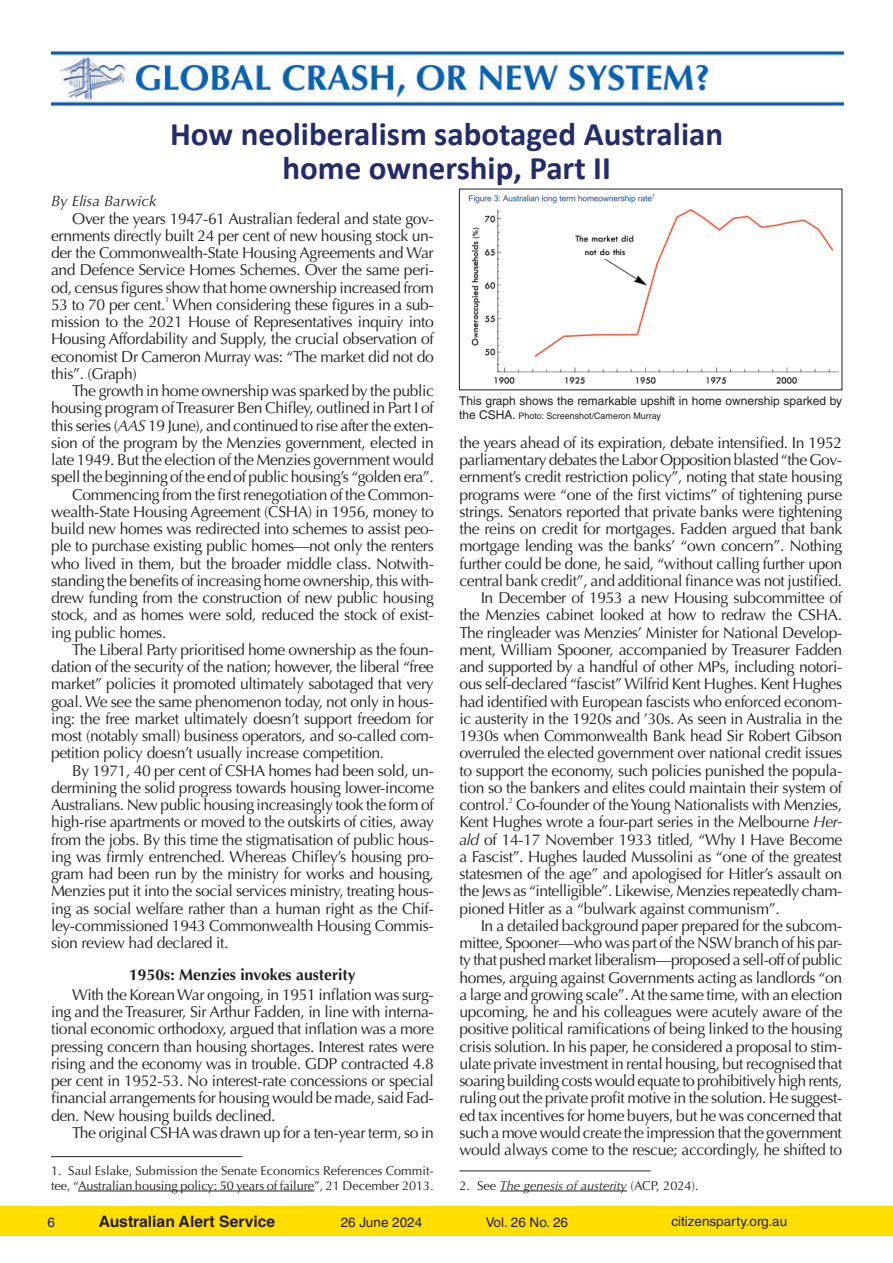
<style>
.page{position:relative;width:893px;height:1263px;background:#fff}
.page>*{position:absolute;margin:0;border:0;box-sizing:border-box;transform-origin:0 0}
.t1{font:700 33px/34.5px "Calibri";color:#232c6a;text-align:center}
.t2{font:15.75px/17.2px "Optima LT Std";letter-spacing:-.025em;color:#231f20;text-align:justify}
.t3{font:700 15.75px "Optima LT Std";color:#231f20}
.t4{font:700 15.75px "Helvetica LT Std";color:#231f20}
.t5{font:italic 15px "Optima LT Std";color:#231f20}
.t6{font:13.5px "Helvetica LT Std";color:#231f20}
.t7{font:12.75px/14.2px "Optima LT Std";color:#231f20}
.t8{font:italic 12.75px "Optima LT Std";color:#231f20}
.t9{font:12px "Helvetica LT Std";color:#231f20}
.t10{font:9px "Helvetica LT Std";color:#231f20}
.t11{font:7.5px "Optima LT Std";color:#231f20}
.s1{font-style:italic}
.s2{font-size:12px}
.s3{font-style:normal}
</style>
<div class="page">
<div style="left:0;top:1206px;width:893px;height:30px;background:#ffde00"></div>
<img style="left:51px;top:51px;width:792px;height:55px">
<hr style="left:51px;top:1156px;width:191px;height:1px;background:#231f20">
<hr style="left:78px;top:1190px;width:236px;height:1px;background:#231f20">
<hr style="left:459px;top:1170px;width:192px;height:1px;background:#231f20">
<hr style="left:500px;top:1190px;width:127px;height:1px;background:#231f20">
<img style="left:468px;top:194px;width:372px;height:190px">
<h1 class="t1" style="left:170px;top:116px;width:555px">How neoliberalism sabotaged Australian home ownership, Part II</h1>
<p class="t5" style="left:51px;top:192px;width:107px">By Elisa Barwick</p>
<p class="t2" style="left:51px;top:210px;width:384px;text-indent:21px">Over the years 1947-61 Australian federal and state gov&shy;ernments directly built 24 per cent of new housing stock un&shy;der the Commonwealth-State Housing Agreements and War and Defence Service Homes Schemes. Over the same peri&shy;od, census figures show that home ownership increased from 53 to 70 per cent.</p>
<p class="t11" style="left:165px;top:295px;width:6px">1</p>
<p class="t2" style="left:51px;top:296px;width:384px;text-indent:122px">When considering these figures in a sub&shy;mission to the 2021 House of Representatives inquiry into Housing Affordability and Supply, the crucial observation of economist Dr Cameron Murray was: “The market did not do this”. (Graph)</p>
<p class="t2" style="left:72px;top:382px;width:363px">The growth in home ownership was sparked by the public</p>
<p class="t2" style="left:51px;top:400px;width:384px">housing program of Treasurer Ben Chifley, outlined in Part I of</p>
<p class="t2" style="left:51px;top:417px;width:384px">this series (<span class="s1">AAS</span> 19 June), and continued to rise after the exten-</p>
<p class="t2" style="left:51px;top:434px;width:384px">sion of the program by the Menzies government, elected in</p>
<p class="t2" style="left:51px;top:451px;width:384px">late 1949. But the election of the Menzies government would</p>
<p class="t2" style="left:51px;top:469px;width:384px">spell the beginning of the end of public housing’s “golden era”.</p>
<p class="t2" style="left:72px;top:486px;width:363px">Commencing from the first renegotiation of the Common-</p>
<p class="t2" style="left:51px;top:503px;width:384px">wealth-State Housing Agreement (CSHA) in 1956, money to</p>
<p class="t2" style="left:51px;top:520px;width:384px">build new homes was redirected into schemes to assist peo-</p>
<p class="t2" style="left:51px;top:537px;width:384px">ple to purchase existing public homes—not only the renters</p>
<p class="t2" style="left:51px;top:555px;width:384px">who lived in them, but the broader middle class. Notwith-</p>
<p class="t2" style="left:51px;top:572px;width:384px">standing the benefits of increasing home ownership, this with-</p>
<p class="t2" style="left:51px;top:589px;width:384px">drew funding from the construction of new public housing</p>
<p class="t2" style="left:51px;top:606px;width:384px">stock, and as homes were sold, reduced the stock of exist-</p>
<p class="t2" style="left:51px;top:624px;width:117px">ing public homes.</p>
<p class="t2" style="left:72px;top:641px;width:363px">The Liberal Party prioritised home ownership as the foun-</p>
<p class="t2" style="left:51px;top:658px;width:384px">dation of the security of the nation; however, the liberal “free</p>
<p class="t2" style="left:51px;top:675px;width:384px">market” policies it promoted ultimately sabotaged that very</p>
<p class="t2" style="left:51px;top:693px;width:384px">goal. We see the same phenomenon today, not only in hous-</p>
<p class="t2" style="left:51px;top:710px;width:384px">ing: the free market ultimately doesn’t support freedom for</p>
<p class="t2" style="left:51px;top:727px;width:384px">most (notably small) business operators, and so-called com-</p>
<p class="t2" style="left:51px;top:744px;width:335px">petition policy doesn’t usually increase competition.</p>
<p class="t2" style="left:72px;top:762px;width:363px">By 1971, 40 per cent of CSHA homes had been sold, un-</p>
<p class="t2" style="left:51px;top:779px;width:384px">dermining the solid progress towards housing lower-income</p>
<p class="t2" style="left:51px;top:796px;width:384px">Australians. New public housing increasingly took the form of</p>
<p class="t2" style="left:51px;top:813px;width:384px">high-rise apartments or moved to the outskirts of cities, away</p>
<p class="t2" style="left:51px;top:831px;width:384px">from the jobs. By this time the stigmatisation of public hous-</p>
<p class="t2" style="left:51px;top:848px;width:384px">ing was firmly entrenched. Whereas Chifley’s housing pro-</p>
<p class="t2" style="left:51px;top:865px;width:384px">gram had been run by the ministry for works and housing,</p>
<p class="t2" style="left:51px;top:882px;width:384px">Menzies put it into the social services ministry, treating hous-</p>
<p class="t2" style="left:51px;top:900px;width:384px">ing as social welfare rather than a human right as the Chif-</p>
<p class="t2" style="left:51px;top:917px;width:384px">ley-commissioned 1943 Commonwealth Housing Commis-</p>
<p class="t2" style="left:51px;top:934px;width:179px">sion review had declared it.</p>
<p class="t3" style="left:129px;top:965px;width:228px">1950s: Menzies invokes austerity</p>
<p class="t2" style="left:51px;top:986px;width:384px;text-indent:21px">With the Korean War ongoing, in 1951 inflation was surg&shy;ing and the Treasurer, Sir Arthur Fadden, in line with interna&shy;tional economic orthodoxy, argued that inflation was a more pressing concern than housing shortages. Interest rates were rising and the economy was in trouble. GDP contracted 4.8 per cent in 1952-53. No interest-rate concessions or special financial arrangements for housing would be made, said Fad&shy;den. New housing builds declined.</p>
<p class="t2" style="left:72px;top:1124px;width:363px">The original CSHA was drawn up for a ten-year term, so in</p>
<p class="t7" style="left:51px;top:1164px;width:384px">1. Saul Eslake, Submission the Senate Economics References Commit&shy;tee, “Australian housing policy: 50 years of failure”, 21 December 2013.</p>
<p class="t9" style="left:459px;top:393px;width:384px">This graph shows the remarkable upshift in home ownership sparked by</p>
<p class="t10" style="left:459px;top:411px;width:203px"><span class="s2">the CSHA.</span> Photo: Screenshot/Cameron Murray</p>
<p class="t2" style="left:459px;top:434px;width:384px;text-align:right">the years ahead of its expiration, debate intensified. In 1952 parliamentary debates the Labor Opposition blasted “the Gov&shy;ernment’s credit restriction policy”, noting that state housing programs were “one of the first victims” of tightening purse strings. Senators reported that private banks were tightening the reins on credit for mortgages. Fadden argued that bank mortgage lending was the banks’ “own concern”. Nothing further could be done, he said, “without calling further upon central bank credit”, and additional finance was not justified.<br>In December of 1953 a new Housing subcommittee of the Menzies cabinet looked at how to redraw the CSHA.<br>The ringleader was Menzies’ Minister for National Develop&shy;ment, William Spooner, accompanied by Treasurer Fadden and supported by a handful of other MPs, including notori&shy;ous self-declared “fascist” Wilfrid Kent Hughes. Kent Hughes had identified with European fascists who enforced econom&shy;ic austerity in the 1920s and ’30s. As seen in Australia in the 1930s when Commonwealth Bank head Sir Robert Gibson overruled the elected government over national credit issues to support the economy, such policies punished the popula&shy;tion so the bankers and elites could maintain their system of control. Co-founder of the Young Nationalists with Menzies,</p>
<p class="t11" style="left:509px;top:796px;width:6px">2</p>
<p class="t2" style="left:459px;top:814px;width:385px">Kent Hughes wrote a four-part series in the Melbourne <span class="s1">Her&shy;ald</span> of 14-17 November 1933 titled, “Why I Have Become a Fascist”. Hughes lauded Mussolini as “one of the greatest statesmen of the age” and apologised for Hitler’s assault on the Jews as “intelligible”. Likewise, Menzies repeatedly cham&shy;pioned Hitler as a “bulwark against communism”.</p>
<p class="t2" style="left:459px;top:917px;width:385px;text-indent:21px">In a detailed background paper prepared for the subcom&shy;mittee, Spooner—who was part of the NSW branch of his par&shy;ty that pushed market liberalism—proposed a sell-off of public homes, arguing against Governments acting as landlords “on a large and growing scale”. At the same time, with an election upcoming, he and his colleagues were acutely aware of the positive political ramifications of being linked to the housing crisis solution. In his paper, he considered a proposal to stim&shy;ulate private investment in rental housing, but recognised that soaring building costs would equate to prohibitively high rents, ruling out the private profit motive in the solution. He suggest&shy;ed tax incentives for home buyers, but he was concerned that such a move would create the impression that the government would always come to the rescue; accordingly, he shifted to</p>
<p class="t8" style="left:459px;top:1178px;width:241px"><span class="s3">2. See</span> The genesis of austerity <span class="s3">(ACP, 2024).</span></p>
<p class="t6" style="left:48px;top:1214px;width:9px">6</p>
<p class="t4" style="left:99px;top:1212px;width:178px">Australian Alert Service</p>
<p class="t6" style="left:341px;top:1214px;width:83px">26 June 2024</p>
<p class="t6" style="left:486px;top:1214px;width:84px">Vol. 26 No. 26</p>
<p class="t6" style="left:671px;top:1214px;width:117px">citizensparty.org.au</p>
</div>
